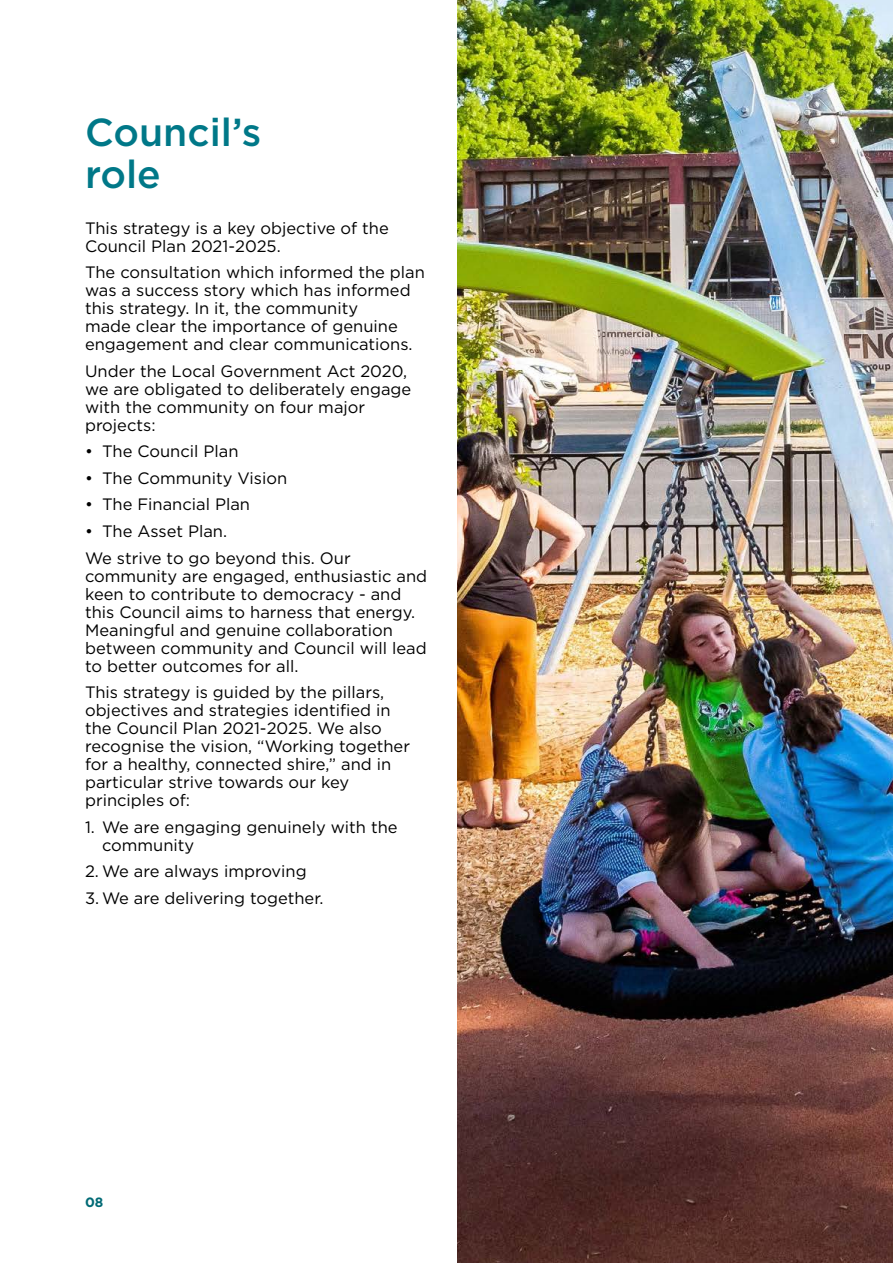
<style>
.page{position:relative;width:893px;height:1263px;background:#fff}
.page>*{position:absolute;margin:0;border:0;box-sizing:border-box;transform-origin:0 0}
.Heading_1_white{font:500 39px/42px "Gotham";color:#007888}
.Body_Copy{font:16.5px/18px "Gotham";color:#000}
.Body_Copy-2{font:700 13.5px "Gotham";color:#006a75}
</style>
<div class="page">
<img style="left:457px;top:0;width:436px;height:1263px">
<svg style="left:892px;top:0;width:1px;height:291px"></svg>
<p class="Heading_1_white" style="left:85px;top:110px;width:178px">Council’s role</p>
<p class="Body_Copy" style="left:85px;top:219px;width:305px">This strategy is a key objective of the<br>Council Plan 2021-2025.</p>
<p class="Body_Copy" style="left:85px;top:263px;width:341px">The consultation which informed the plan was a success story which has informed this strategy. In it, the community<br>made clear the importance of genuine engagement and clear communications.</p>
<p class="Body_Copy" style="left:85px;top:362px;width:328px">Under the Local Government Act 2020, we are obligated to deliberately engage with the community on four major projects:</p>
<p class="Body_Copy" style="left:85px;top:442px;width:155px">• The Council Plan</p>
<p class="Body_Copy" style="left:85px;top:469px;width:204px">• The Community Vision</p>
<p class="Body_Copy" style="left:85px;top:495px;width:167px">• The Financial Plan</p>
<p class="Body_Copy" style="left:85px;top:522px;width:144px">• The Asset Plan.</p>
<p class="Body_Copy" style="left:85px;top:548px;width:344px">We strive to go beyond this. Our community are engaged, enthusiastic and keen to contribute to democracy - and this Council aims to harness that energy.<br>Meaningful and genuine collaboration between community and Council will lead to better outcomes for all.</p>
<p class="Body_Copy" style="left:85px;top:683px;width:327px">This strategy is guided by the pillars, objectives and strategies identified in the Council Plan 2021-2025. We also recognise the vision, “Working together for a healthy, connected shire,” and in particular strive towards our key principles of:</p>
<p class="Body_Copy" style="left:102px;top:817px;width:297px;text-indent:-17px">1. We are engaging genuinely with the community</p>
<p class="Body_Copy" style="left:85px;top:862px;width:223px">2. We are always improving</p>
<p class="Body_Copy" style="left:85px;top:888px;width:240px">3. We are delivering together.</p>
<p class="Body_Copy-2" style="left:85px;top:1194px;width:20px">08</p>
</div>
